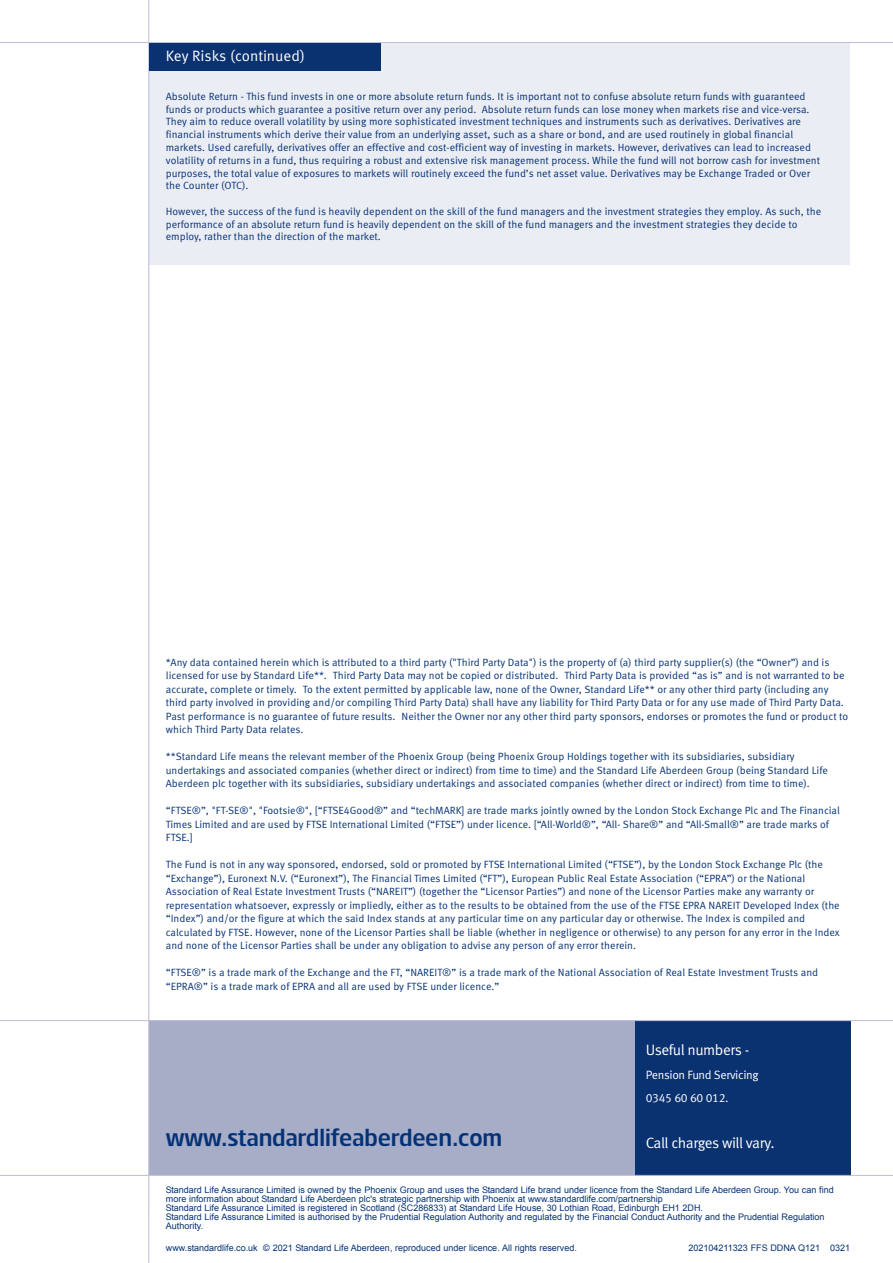
<style>
.page{position:relative;width:893px;height:1263px;background:#fff}
.page>*{position:absolute;margin:0;border:0;box-sizing:border-box;transform-origin:0 0}
.t1{font:24px "Standard Life";color:#053276}
.t2{font:15px "Meta Standard Life Pro TF Norm";letter-spacing:-.03em;color:#fff}
.t3{font:15px "Meta Standard Life Pro TF Norm";letter-spacing:-.005em;color:#fff}
.t4{font:12px/23.2px "Meta Standard Life Pro TF Norm";letter-spacing:-.03em;color:#fff}
.t5{font:10.5px/13.5px "Meta Standard Life Pro TF Norm";color:#053276}
.t6{font:9px/9px "Arial";color:#053276}
</style>
<div class="page">
<div style="left:149px;top:43px;width:701px;height:1169px;background:#ebedf4"></div>
<div style="left:149px;top:265px;width:701px;height:947px;background:#fff"></div>
<hr style="left:0;top:42px;width:893px;height:1px;background:#bcbfd7">
<div style="left:149px;top:1021px;width:701px;height:154px;background:#a8adc7"></div>
<div style="left:635px;top:1020px;width:215px;height:155px;background:#0b3270"></div>
<hr style="left:0;top:1020px;width:893px;height:1px;background:#bcbfd7">
<hr style="left:0;top:1175px;width:893px;height:1px;background:#bcbfd7">
<hr style="left:148px;top:0;width:1px;height:1263px;background:#bcbfd7">
<div style="left:149px;top:43px;width:231px;height:28px;background:#0b3270"></div>
<h2 class="t3" style="left:166px;top:50px;width:141px">Key Risks (continued)</h2>
<p class="t5" style="left:166px;top:91px;width:656px;line-height:12.8px">Absolute Return - This fund invests in one or more absolute return funds. It is important not to confuse absolute return funds with guaranteed funds or products which guarantee a positive return over any period. Absolute return funds can lose money when markets rise and vice-versa.<br>They aim to reduce overall volatility by using more sophisticated investment techniques and instruments such as derivatives. Derivatives are financial instruments which derive their value from an underlying asset, such as a share or bond, and are used routinely in global financial markets. Used carefully, derivatives offer an effective and cost-efficient way of investing in markets. However, derivatives can lead to increased volatility of returns in a fund, thus requiring a robust and extensive risk management process. While the fund will not borrow cash for investment purposes, the total value of exposures to markets will routinely exceed the fund’s net asset value. Derivatives may be Exchange Traded or Over the Counter (OTC).</p>
<p class="t5" style="left:166px;top:206px;width:657px;line-height:12.8px">However, the success of the fund is heavily dependent on the skill of the fund managers and the investment strategies they employ. As such, the performance of an absolute return fund is heavily dependent on the skill of the fund managers and the investment strategies they decide to employ, rather than the direction of the market.</p>
<p class="t5" style="left:166px;top:656px;width:684px">*Any data contained herein which is attributed to a third party ("Third Party Data") is the property of (a) third party supplier(s) (the “Owner”) and is licensed for use by Standard Life**. Third Party Data may not be copied or distributed. Third Party Data is provided “as is” and is not warranted to be accurate, complete or timely. To the extent permitted by applicable law, none of the Owner, Standard Life** or any other third party (including any third party involved in providing and/or compiling Third Party Data) shall have any liability for Third Party Data or for any use made of Third Party Data.<br>Past performance is no guarantee of future results. Neither the Owner nor any other third party sponsors, endorses or promotes the fund or product to which Third Party Data relates.</p>
<p class="t5" style="left:166px;top:751px;width:664px">**Standard Life means the relevant member of the Phoenix Group (being Phoenix Group Holdings together with its subsidiaries, subsidiary undertakings and associated companies (whether direct or indirect) from time to time) and the Standard Life Aberdeen Group (being Standard Life<br>Aberdeen plc together with its subsidiaries, subsidiary undertakings and associated companies (whether direct or indirect) from time to time).</p>
<p class="t5" style="left:166px;top:805px;width:676px">“FTSE®”, "FT-SE®", "Footsie®", [“FTSE4Good®” and “techMARK] are trade marks jointly owned by the London Stock Exchange Plc and The Financial<br>Times Limited and are used by FTSE International Limited (“FTSE”) under licence. [“All-World®”, “All- Share®” and “All-Small®” are trade marks of<br>FTSE.]</p>
<p class="t5" style="left:166px;top:859px;width:675px">The Fund is not in any way sponsored, endorsed, sold or promoted by FTSE International Limited (“FTSE”), by the London Stock Exchange Plc (the “Exchange”), Euronext N.V. (“Euronext”), The Financial Times Limited (“FT”), European Public Real Estate Association (“EPRA”) or the National Association of Real Estate Investment Trusts (“NAREIT”) (together the “Licensor Parties”) and none of the Licensor Parties make any warranty or representation whatsoever, expressly or impliedly, either as to the results to be obtained from the use of the FTSE EPRA NAREIT Developed Index (the “Index”) and/or the figure at which the said Index stands at any particular time on any particular day or otherwise. The Index is compiled and calculated by FTSE. However, none of the Licensor Parties shall be liable (whether in negligence or otherwise) to any person for any error in the Index and none of the Licensor Parties shall be under any obligation to advise any person of any error therein.</p>
<p class="t5" style="left:166px;top:967px;width:654px">“FTSE®” is a trade mark of the Exchange and the FT, “NAREIT®” is a trade mark of the National Association of Real Estate Investment Trusts and “EPRA®” is a trade mark of EPRA and all are used by FTSE under licence.”</p>
<h1 class="t1" style="left:166px;top:1128px;width:338px">www.standardlifeaberdeen.com</h1>
<h2 class="t2" style="left:646px;top:1044px;width:105px">Useful numbers -</h2>
<p class="t4" style="left:646px;top:1064px;width:114px">Pension Fund Servicing<br>0345 60 60 012.</p>
<h2 class="t2" style="left:646px;top:1137px;width:130px">Call charges will vary.</h2>
<p class="t6" style="left:166px;top:1185px;width:669px">Standard Life Assurance Limited is owned by the Phoenix Group and uses the Standard Life brand under licence from the Standard Life Aberdeen Group. You can find more information about Standard Life Aberdeen plc's strategic partnership with Phoenix at www.standardlife.com/partnership<br>Standard Life Assurance Limited is registered in Scotland (SC286833) at Standard Life House, 30 Lothian Road, Edinburgh EH1 2DH.<br>Standard Life Assurance Limited is authorised by the Prudential Regulation Authority and regulated by the Financial Conduct Authority and the Prudential Regulation Authority.</p>
<p class="t6" style="left:166px;top:1244px;width:413px">www.standardlife.co.uk © 2021 Standard Life Aberdeen, reproduced under licence. All rights reserved.</p>
<p class="t6" style="left:689px;top:1244px;width:163px">202104211323 FFS DDNA Q121 0321</p>
</div>
